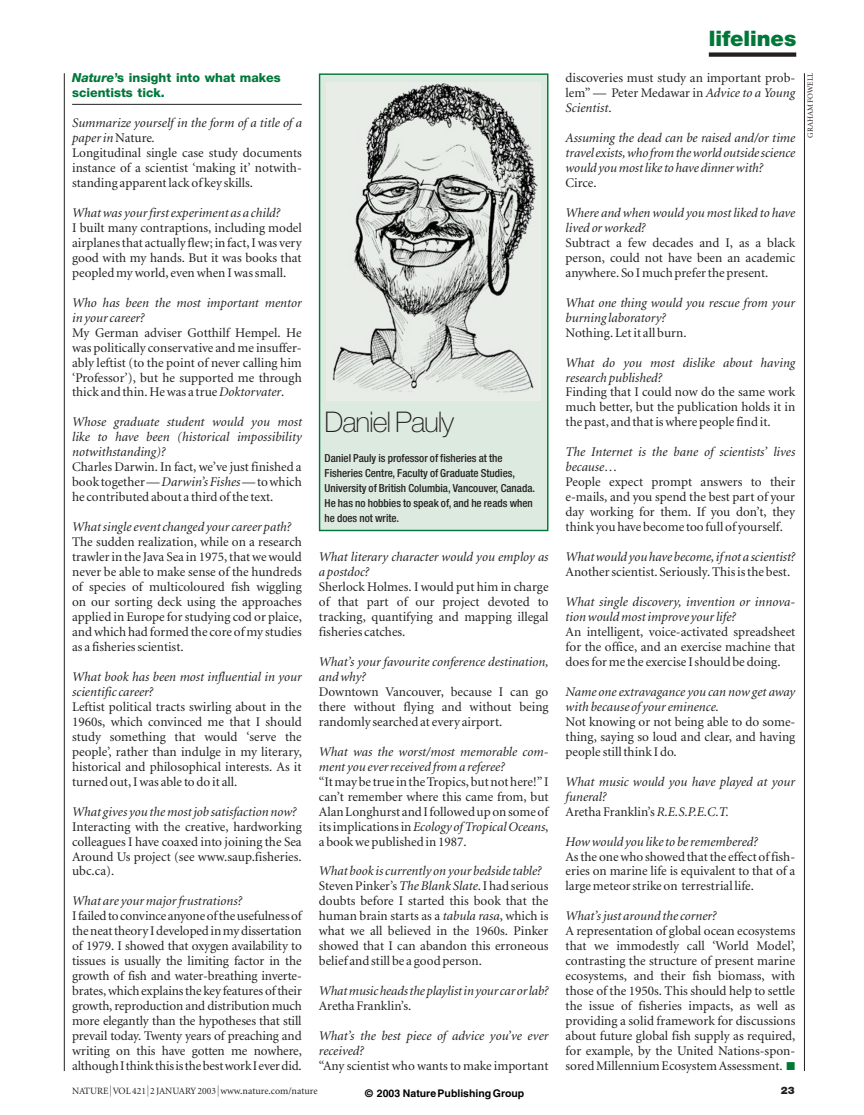
<style>
.page{position:relative;width:864px;height:1115px;background:#fff}
.page>*{position:absolute;margin:0;border:0;box-sizing:border-box;transform-origin:0 0}
.t1{font:100 28.5px "Helvetica Neue";letter-spacing:-.04em;color:#231f20}
.t2{font:900 21.3px "Helvetica Neue";letter-spacing:-.005em;color:#007739}
.t3{font:13.2px/15px "Minion";color:#231f20;text-align:justify}
.t4{font:italic 13.2px/15px "Minion";color:#231f20}
.t5{font:800 12.45px/15px "Helvetica Neue";color:#007739}
.t6{font:500 condensed 11.1px/15px "Helvetica Neue";color:#231f20}
.t7{font:700 10.5px "Helvetica";color:#000}
.t8{font:900 10.35px "Helvetica Neue";color:#231f20}
.t9{font:9.6px "Minion";color:#231f20}
.t10{font:7.8px "Minion";color:#231f20}
.s1{font-style:italic}
.s2{font-style:normal}
.s3{color:#007739}
.s4{font-family:"Unica SB";font-weight:300;font-size:11.4px}
.s5{font-size:10.05px}
</style>
<div class="page">
<div style="left:709px;top:52px;width:87px;height:5px;background:#231f20"></div>
<hr style="left:64px;top:73px;width:1px;height:998px;background:#231f20">
<hr style="left:804px;top:73px;width:1px;height:998px;background:#231f20">
<hr style="left:72px;top:104px;width:230px;height:1px;background:#231f20">
<div style="left:320px;top:74px;width:228px;height:456px;background:#dceae0"></div>
<div style="left:319px;top:73px;width:229px;height:458px;border:1px solid #007739"></div>
<img style="left:327px;top:82px;width:213px;height:318px">
<p class="t5" style="left:72px;top:71px;width:210px"><span class="s1">Nature</span>’s insight into what makes scientists tick.</p>
<p class="t3" style="left:72px;top:116px;width:231px;text-align:left"><span class="s1">Summarize yourself in the form of a title of a paper in</span> Nature<span class="s1">.<br></span>Longitudinal single case study documents instance of a scientist ‘making it’ notwith&shy;standing apparent lack of key skills.</p>
<p class="t4" style="left:72px;top:206px;width:210px">What was your first experiment as a child?</p>
<p class="t3" style="left:72px;top:221px;width:231px">I built many contraptions, including model airplanes that actually flew; in fact, I was very good with my hands. But it was books that peopled my world, even when I was small.</p>
<p class="t4" style="left:72px;top:296px;width:231px">Who has been the most important mentor in your career?</p>
<p class="t3" style="left:72px;top:326px;width:231px">My German adviser Gotthilf Hempel. He was politically conservative and me insuffer&shy;ably leftist (to the point of never calling him ‘Professor’), but he supported me through thick and thin. He was a true <span class="s1">Doktorvater</span>.</p>
<p class="t4" style="left:72px;top:416px;width:231px;text-align:justify">Whose graduate student would you most like to have been (historical impossibility notwithstanding)?</p>
<p class="t3" style="left:72px;top:461px;width:231px">Charles Darwin. In fact, we’ve just finished a book together — <span class="s1">Darwin’s Fishes</span>— to which he contributed about a third of the text.</p>
<p class="t4" style="left:72px;top:520px;width:221px">What single event changed your career path?</p>
<p class="t3" style="left:72px;top:535px;width:231px">The sudden realization, while on a research trawler in the Java Sea in 1975, that we would never be able to make sense of the hundreds of species of multicoloured fish wiggling on our sorting deck using the approaches applied in Europe for studying cod or plaice, and which had formed the core of my studies as a fisheries scientist.</p>
<p class="t4" style="left:72px;top:670px;width:231px">What book has been most influential in your scientific career?</p>
<p class="t3" style="left:72px;top:700px;width:231px">Leftist political tracts swirling about in the 1960s, which convinced me that I should study something that would ‘serve the people’, rather than indulge in my literary, historical and philosophical interests. As it turned out, I was able to do it all.</p>
<p class="t4" style="left:72px;top:805px;width:226px">What gives you the most job satisfaction now?</p>
<p class="t3" style="left:72px;top:820px;width:231px">Interacting with the creative, hardworking colleagues I have coaxed into joining the Sea Around Us project (see www.saup.fisheries. ubc.ca).</p>
<p class="t4" style="left:72px;top:894px;width:171px">What are your major frustrations?</p>
<p class="t3" style="left:72px;top:909px;width:231px">I failed to convince anyone of the usefulness of the neat theory I developed in my dissertation of 1979. I showed that oxygen availability to tissues is usually the limiting factor in the growth of fish and water-breathing inverte&shy;brates, which explains the key features of their growth, reproduction and distribution much more elegantly than the hypotheses that still prevail today. Twenty years of preaching and writing on this have gotten me nowhere, although I think this is the best work I ever did.</p>
<h1 class="t1" style="left:325px;top:412px;width:131px">Daniel Pauly</h1>
<p class="t6" style="left:325px;top:452px;width:212px">Daniel Pauly is professor of fisheries at the Fisheries Centre, Faculty of Graduate Studies, University of British Columbia, Vancouver, Canada.<br>He has no hobbies to speak of, and he reads when he does not write.</p>
<p class="t4" style="left:319px;top:550px;width:231px">What literary character would you employ as a postdoc?</p>
<p class="t3" style="left:319px;top:580px;width:231px">Sherlock Holmes. I would put him in charge of that part of our project devoted to tracking, quantifying and mapping illegal fisheries catches.</p>
<p class="t4" style="left:319px;top:655px;width:231px">What’s your favourite conference destination, and why?</p>
<p class="t3" style="left:319px;top:685px;width:231px">Downtown Vancouver, because I can go there without flying and without being randomly searched at every airport.</p>
<p class="t4" style="left:319px;top:745px;width:231px">What was the worst/most memorable com&shy;ment you ever received from a referee?</p>
<p class="t3" style="left:319px;top:775px;width:231px">“It may be true in the Tropics, but not here!” I can’t remember where this came from, but Alan Longhurst and I followed up on some of its implications in <span class="s1">Ecology of Tropical Oceans</span>, a book we published in 1987.</p>
<p class="t3" style="left:319px;top:864px;width:231px;text-align:left"><span class="s1">What book is currently on your bedside table?<br></span>Steven Pinker’s <span class="s1">The Blank Slate</span>. I had serious doubts before I started this book that the human brain starts as a <span class="s1">tabula rasa</span>, which is what we all believed in the 1960s. Pinker showed that I can abandon this erroneous belief and still be a good person.</p>
<p class="t4" style="left:319px;top:984px;width:231px">What music heads the playlist in your car or lab?</p>
<p class="t3" style="left:319px;top:999px;width:94px">Aretha Franklin’s.</p>
<p class="t4" style="left:319px;top:1029px;width:231px">What’s the best piece of advice you’ve ever received?</p>
<p class="t3" style="left:319px;top:1059px;width:231px">“Any scientist who wants to make important</p>
<h2 class="t2" style="left:709px;top:31px;width:89px">lifelines</h2>
<p class="t3" style="left:566px;top:71px;width:231px">discoveries must study an important prob&shy;lem” — Peter Medawar in <span class="s1">Advice to a Young Scientist</span>.</p>
<p class="t4" style="left:566px;top:131px;width:231px;text-align:justify">Assuming the dead can be raised and/or time travel exists, who from the world outside science would you most like to have dinner with?</p>
<p class="t3" style="left:566px;top:176px;width:32px">Circe.</p>
<p class="t4" style="left:566px;top:206px;width:231px">Where and when would you most liked to have lived or worked?</p>
<p class="t3" style="left:566px;top:236px;width:231px">Subtract a few decades and I, as a black person, could not have been an academic anywhere. So I much prefer the present.</p>
<p class="t4" style="left:566px;top:296px;width:231px">What one thing would you rescue from your burning laboratory?</p>
<p class="t3" style="left:566px;top:326px;width:122px">Nothing. Let it all burn.</p>
<p class="t4" style="left:566px;top:356px;width:231px">What do you most dislike about having research published?</p>
<p class="t3" style="left:566px;top:386px;width:231px">Finding that I could now do the same work much better, but the publication holds it in the past, and that is where people find it.</p>
<p class="t4" style="left:566px;top:446px;width:231px">The Internet is the bane of scientists’ lives because…</p>
<p class="t3" style="left:566px;top:475px;width:231px">People expect prompt answers to their e-mails, and you spend the best part of your day working for them. If you don’t, they think you have become too full of yourself.</p>
<p class="t4" style="left:566px;top:550px;width:231px">What would you have become, if not a scientist?</p>
<p class="t3" style="left:566px;top:565px;width:226px">Another scientist. Seriously. This is the best.</p>
<p class="t4" style="left:566px;top:595px;width:231px">What single discovery, invention or innova&shy;tion would most improve your life?</p>
<p class="t3" style="left:566px;top:625px;width:231px">An intelligent, voice-activated spreadsheet for the office, and an exercise machine that does for me the exercise I should be doing.</p>
<p class="t4" style="left:566px;top:685px;width:231px">Name one extravagance you can now get away with because of your eminence.</p>
<p class="t3" style="left:566px;top:715px;width:231px">Not knowing or not being able to do some&shy;thing, saying so loud and clear, and having people still think I do.</p>
<p class="t4" style="left:566px;top:775px;width:231px">What music would you have played at your funeral?<br><span class="s2">Aretha Franklin’s</span> R.E.S.P.E.C.T.</p>
<p class="t4" style="left:566px;top:835px;width:194px">How would you like to be remembered?</p>
<p class="t3" style="left:566px;top:850px;width:231px">As the one who showed that the effect of fish&shy;eries on marine life is equivalent to that of a large meteor strike on terrestrial life.</p>
<p class="t4" style="left:566px;top:909px;width:153px">What’s just around the corner?</p>
<p class="t3" style="left:566px;top:924px;width:231px">A representation of global ocean ecosystems that we immodestly call ‘World Model’, contrasting the structure of present marine ecosystems, and their fish biomass, with those of the 1950s. This should help to settle the issue of fisheries impacts, as well as providing a solid framework for discussions about future global fish supply as required, for example, by the United Nations-spon&shy;sored Millennium Ecosystem Assessment. <span class="s3">■</span></p>
<p class="t9" style="left:72px;top:1086px;width:247px">NATURE<span class="s4">|</span> VOL 421 <span class="s4">|</span> 2 JANUARY 2003 <span class="s4">|</span> <span class="s5">www.nature.com/nature</span></p>
<p class="t8" style="left:781px;top:1086px;width:15px">23</p>
<p class="t7" style="left:365px;top:1089px;width:161px">© 2003 Nature PublishingGroup</p>
<p class="t10" style="left:807px;top:138px;width:66px;rotate:-90deg">GRAHAM FOWELL</p>
</div>
